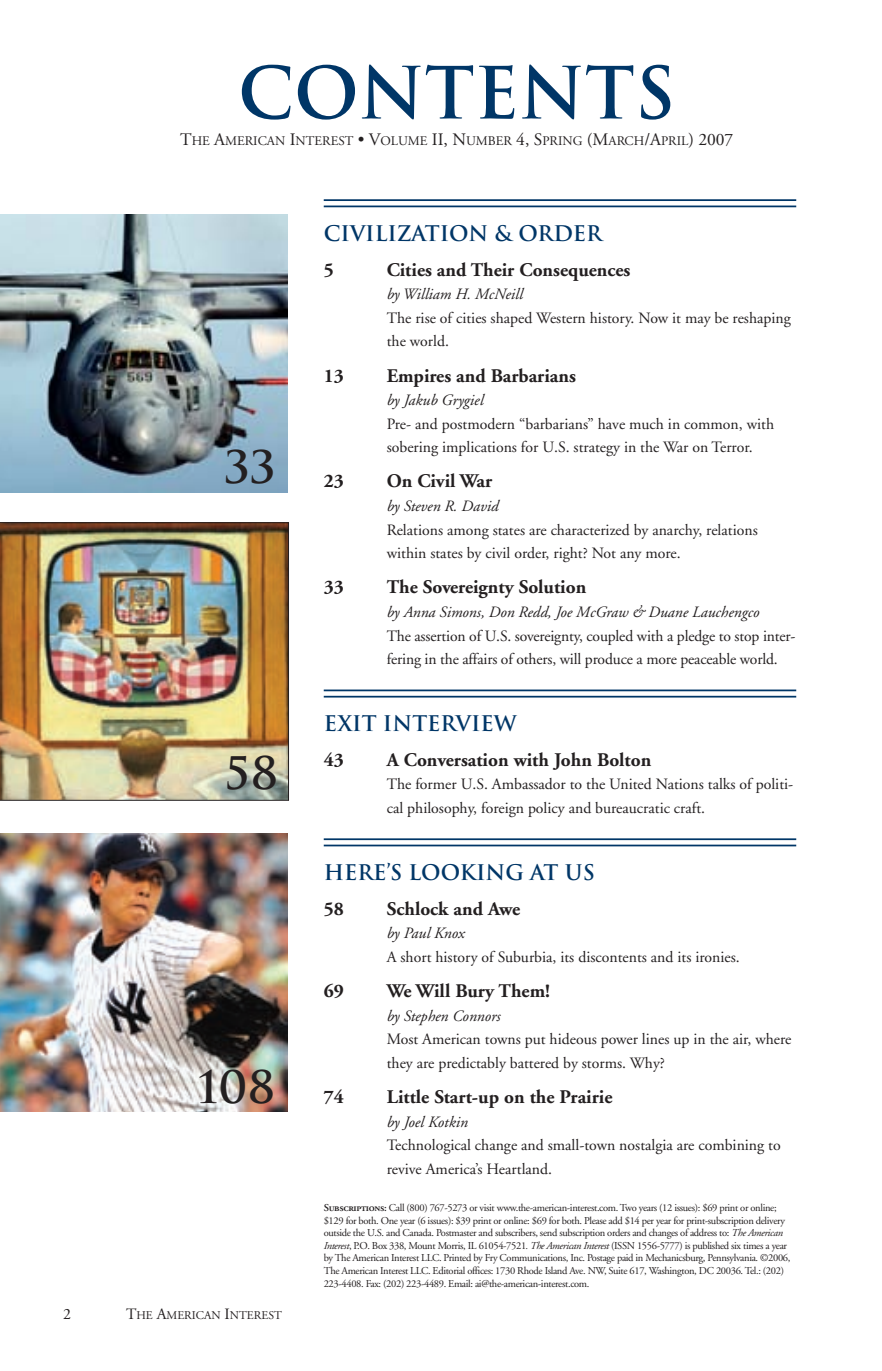
<style>
.page{position:relative;width:882px;height:1371px;background:#fff}
.page>*{position:absolute;margin:0;border:0;box-sizing:border-box;transform-origin:0 0}
.t1{font:700 70px "Trajan";color:#003667}
.t2{font:700 43.75px "Trajan";color:#231f20}
.t3{font:700 21px "Trajan";color:#003667}
.t4{font:700 19.25px "Adobe Garamond";color:#231f20}
.t5{font:15.75px/23.6px "Adobe Garamond";color:#231f20}
.t6{font:italic 15.75px "Adobe Garamond";color:#231f20}
.t7{font:13.12px "Adobe Garamond";color:#231f20}
.t8{font:11.9px "Adobe Garamond";color:#231f20}
.t9{font:10.5px/12.6px "Adobe Garamond";letter-spacing:-.03em;color:#231f20}
.s1{font-size:17.5px}
.s2{font-size:15.75px}
.s3{font-family:"Adobe Garamond Semibold SC"}
.s4{font-style:italic}
</style>
<div class="page">
<hr style="left:324px;top:205px;width:472px;height:2px;background:#003667">
<hr style="left:324px;top:199px;width:472px;height:2px;background:#003667">
<hr style="left:324px;top:695px;width:472px;height:2px;background:#003667">
<hr style="left:324px;top:689px;width:472px;height:2px;background:#003667">
<hr style="left:324px;top:844px;width:472px;height:2px;background:#003667">
<hr style="left:324px;top:838px;width:472px;height:2px;background:#003667">
<img style="left:0;top:215px;width:288px;height:277px">
<img style="left:0;top:522px;width:289px;height:278px">
<img style="left:0;top:833px;width:288px;height:278px">
<h1 class="t1" style="left:238px;top:49px;width:439px">CONTENTS</h1>
<p class="t7" style="left:180px;top:133px;width:555px"><span class="s1">T</span>he <span class="s1">A</span>merican <span class="s1">I</span>nterest <span class="s1">• V</span>olume <span class="s1">II , N</span>umber <span class="s1">4, S</span>pring <span class="s1">(M</span>arch<span class="s1">/A</span>pril<span class="s1">) 2007</span></p>
<h2 class="t2" style="left:224px;top:440px;width:53px">33</h2>
<h2 class="t2" style="left:225px;top:746px;width:55px">58</h2>
<h2 class="t2" style="left:198px;top:1059px;width:79px">108</h2>
<p class="t8" style="left:126px;top:1309px;width:157px"><span class="s2">T</span>he <span class="s2">A</span>merican <span class="s2">I</span>nterest</p>
<h3 class="t3" style="left:324px;top:220px;width:280px">CIVILIZATION &amp; ORDER</h3>
<p class="t4" style="left:324px;top:259px;width:12px">5</p>
<p class="t4" style="left:387px;top:259px;width:245px">Cities and Their Consequences</p>
<p class="t6" style="left:387px;top:286px;width:138px">by William H. McNeill</p>
<p class="t5" style="left:387px;top:306px;width:406px">The rise of cities shaped Western history. Now it may be reshaping the world.</p>
<p class="t4" style="left:324px;top:365px;width:22px">13</p>
<p class="t4" style="left:387px;top:365px;width:191px">Empires and Barbarians</p>
<p class="t6" style="left:387px;top:392px;width:98px">by Jakub Grygiel</p>
<p class="t5" style="left:387px;top:412px;width:389px">Pre- and postmodern “barbarians” have much in common, with sobering implications for U.S. strategy in the War on Terror.</p>
<p class="t4" style="left:324px;top:471px;width:22px">23</p>
<p class="t4" style="left:387px;top:471px;width:107px">On Civil War</p>
<p class="t6" style="left:387px;top:497px;width:113px">by Steven R. David</p>
<p class="t5" style="left:387px;top:518px;width:373px">Relations among states are characterized by anarchy, relations within states by civil order, right? Not any more.</p>
<p class="t4" style="left:324px;top:576px;width:22px">33</p>
<p class="t4" style="left:387px;top:576px;width:201px">The Sovereignty Solution</p>
<p class="t6" style="left:387px;top:603px;width:374px">by Anna Simons, Don Redd, Joe McGraw &amp; Duane Lauchengco</p>
<p class="t5" style="left:387px;top:624px;width:410px">The assertion of U.S. sovereignty, coupled with a pledge to stop inter&shy;fering in the affairs of others, will produce a more peaceable world.</p>
<h3 class="t3" style="left:324px;top:710px;width:194px">EXIT INTERVIEW</h3>
<p class="t4" style="left:324px;top:749px;width:22px">43</p>
<p class="t4" style="left:387px;top:749px;width:266px">A Conversation with John Bolton</p>
<p class="t5" style="left:387px;top:773px;width:408px">The former U.S. Ambassador to the United Nations talks of politi&shy;cal philosophy, foreign policy and bureaucratic craft.</p>
<h3 class="t3" style="left:324px;top:858px;width:273px">HERE’S LOOKING AT US</h3>
<p class="t4" style="left:324px;top:898px;width:22px">58</p>
<p class="t4" style="left:387px;top:898px;width:135px">Schlock and Awe</p>
<p class="t6" style="left:387px;top:924px;width:80px">by Paul Knox</p>
<p class="t5" style="left:387px;top:945px;width:355px">A short history of Suburbia, its discontents and its ironies.</p>
<p class="t4" style="left:324px;top:980px;width:22px">69</p>
<p class="t4" style="left:387px;top:980px;width:165px">We Will Bury Them!</p>
<p class="t6" style="left:387px;top:1007px;width:115px">by Stephen Connors</p>
<p class="t5" style="left:387px;top:1027px;width:406px">Most American towns put hideous power lines up in the air, where they are predictably battered by storms. Why?</p>
<p class="t4" style="left:324px;top:1086px;width:22px">74</p>
<p class="t4" style="left:387px;top:1086px;width:227px">Little Start-up on the Prairie</p>
<p class="t6" style="left:387px;top:1113px;width:83px">by Joel Kotkin</p>
<p class="t5" style="left:387px;top:1133px;width:395px">Technological change and small-town nostalgia are combining to revive America’s Heartland.</p>
<p class="t9" style="left:324px;top:1201px;width:468px"><span class="s3">Subscriptions:</span> Call (800) 767-5273 or visit www.the-american-interest.com. Two years (12 issues): $69 print or online; $129 for both. One year (6 issues): $39 print or online: $69 for both. Please add $14 per year for print-subscription delivery outside the U.S. and Canada. Postmaster and subscribers, send subscription orders and changes of address to: <span class="s4">The American Interest</span>, P.O. Box 338, Mount Morris, IL 61054-7521<span class="s4">. The American Interest</span> (ISSN 1556-5777) is published six times a year by The American Interest LLC. Printed by Fry Communications, Inc. Postage paid in Mechanicsburg, Pennsylvania. ©2006, The American Interest LLC. Editorial offices: 1730 Rhode Island Ave. NW, Suite 617, Washington, DC 20036. Tel.: (202)<br>223-4408. Fax: (202) 223-4489. Email: ai@the-american-interest.com.</p>
</div>
